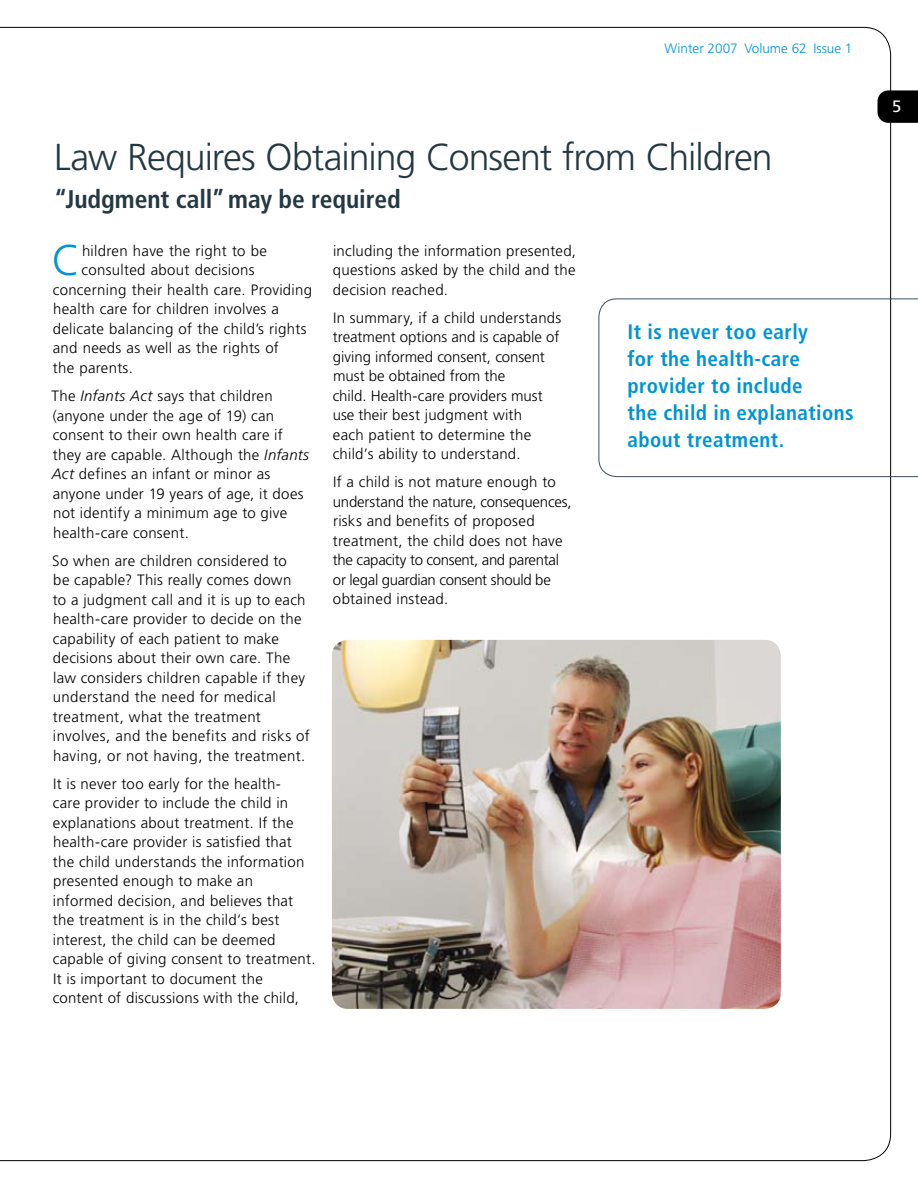
<style>
.page{position:relative;width:918px;height:1188px;background:#fff}
.page>*{position:absolute;margin:0;border:0;box-sizing:border-box;transform-origin:0 0}
.t1{font:300 42.9px "Frutiger";color:#0094d3}
.t2{font:300 37.5px "Frutiger";letter-spacing:-.03em;color:#233842}
.t3{font:700 condensed 25.5px "Frutiger";letter-spacing:-.005em;color:#233842}
.t4{font:700 condensed 21px/27px "Frutiger";letter-spacing:.02em;color:#0094d3}
.t5{font:300 15px/19.5px "Frutiger";letter-spacing:.02em;color:#000}
.t6{font:300 13.5px "Frutiger";color:#0094d3}
.s1{font-style:italic}
</style>
<div class="page">
<svg style="left:878px;top:90px;width:40px;height:33px"></svg>
<img style="left:332px;top:640px;width:449px;height:369px;border-radius:16px">
<svg style="left:598px;top:298px;width:320px;height:179px"></svg>
<p class="t6" style="left:665px;top:40px;width:189px">Winter 2007 Volume 62 Issue 1</p>
<h2 class="t2" style="left:54px;top:135px;width:720px">Law Requires Obtaining Consent from Children</h2>
<h3 class="t3" style="left:54px;top:184px;width:348px">“Judgment call” may be required</h3>
<p class="t5" style="left:333px;top:241px;width:245px;text-align:justify">including the information presented, questions asked by the child and the decision reached.</p>
<p class="t5" style="left:333px;top:308px;width:230px">In summary, if a child understands treatment options and is capable of giving informed consent, consent must be obtained from the<br>child. Health-care providers must use their best judgment with<br>each patient to determine the child’s ability to understand.</p>
<p class="t5" style="left:333px;top:472px;width:240px">If a child is not mature enough to understand the nature, consequences, risks and benefits of proposed treatment, the child does not have the capacity to consent, and parental or legal guardian consent should be obtained instead.</p>
<h1 class="t1" style="left:52px;top:236px;width:30px">C</h1>
<p class="t5" style="left:82px;top:241px;width:186px">hildren have the right to be</p>
<p class="t5" style="left:82px;top:260px;width:175px">consulted about decisions</p>
<p class="t5" style="left:53px;top:280px;width:261px">concerning their health care. Providing</p>
<p class="t5" style="left:53px;top:299px;width:227px">health care for children involves a</p>
<p class="t5" style="left:53px;top:319px;width:255px">delicate balancing of the child’s rights</p>
<p class="t5" style="left:53px;top:338px;width:228px">and needs as well as the rights of</p>
<p class="t5" style="left:53px;top:358px;width:82px">the parents.</p>
<p class="t5" style="left:52px;top:386px;width:259px">The <span class="s1">Infants Act</span> says that children (anyone under the age of 19) can consent to their own health care if they are capable. Although the <span class="s1">Infants<br>Act</span> defines an infant or minor as anyone under 19 years of age, it does not identify a minimum age to give health-care consent.</p>
<p class="t5" style="left:52px;top:551px;width:259px">So when are children considered to<br>be capable? This really comes down<br>to a judgment call and it is up to each health-care provider to decide on the capability of each patient to make decisions about their own care. The law considers children capable if they understand the need for medical treatment, what the treatment involves, and the benefits and risks of having, or not having, the treatment.</p>
<p class="t5" style="left:53px;top:774px;width:264px">It is never too early for the health-<br>care provider to include the child in explanations about treatment. If the health-care provider is satisfied that the child understands the information presented enough to make an informed decision, and believes that the treatment is in the child’s best interest, the child can be deemed capable of giving consent to treatment.<br>It is important to document the content of discussions with the child,</p>
<h3 class="t4" style="left:628px;top:318px;width:228px">It is never too early<br>for the health-care provider to include<br>the child in explanations about treatment.</h3>
</div>
